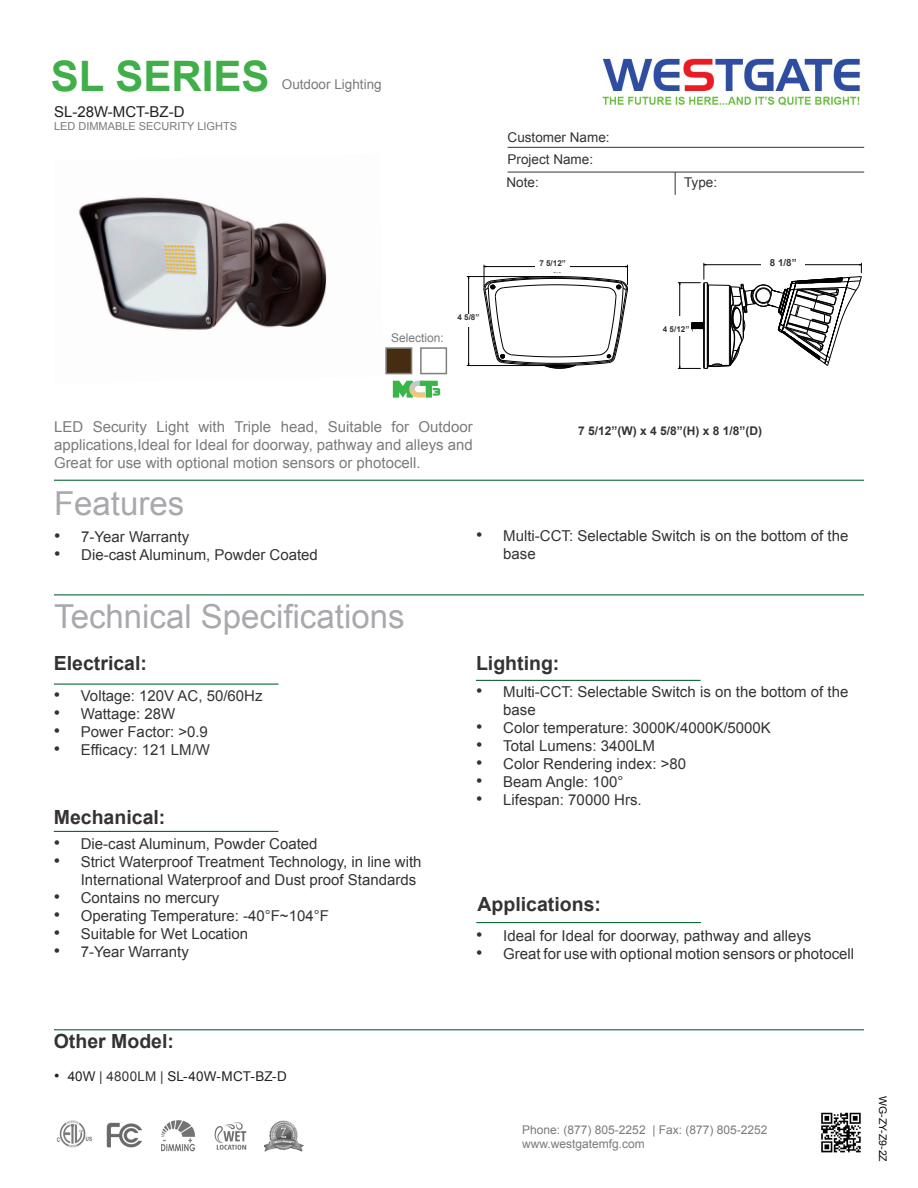
<style>
.page{position:relative;width:918px;height:1188px;background:#fff}
.page>*{position:absolute;margin:0;border:0;box-sizing:border-box;transform-origin:0 0}
.t1{font:700 42px "Arial";color:#40ae49}
.t2{font:33px "Arial";color:#a8a9ad}
.t3{font:700 19.5px "Arial";color:#333}
.t4{font:15px/18px "Arial";color:#333}
.t5{font:15px/18px "Arial";color:#323332}
.t6{font:15px/18px "Arial";color:#7a7b7e;text-align:justify}
.t7{font:15px "Arial";color:#231f20}
.t8{font:13.5px "Arial";color:#333}
.t9{font:13.5px "Arial";letter-spacing:.015em;color:#231f20}
.t10{font:13.5px "Arial";color:#787a7d}
.t11{font:12px "Arial";color:#787a7d}
.t12{font:700 12px "Arial";color:#333}
.t13{font:10.95px "Arial";color:#787a7d}
.t14{font:10.5px "Arial";color:#040503}
.t15{font:700 9.75px "Arial";color:#333}
.t16{font:700 8.1px "Arial";color:#333}
.s1{font-size:18px}
.s2{font-size:18px;color:#333}
.s3{color:#333}
.s4{font-size:15.15px}
.s5{color:#323332}
</style>
<div class="page">
<img style="left:79px;top:197px;width:248px;height:133px">
<hr style="left:54px;top:480px;width:810px;height:1px;background:#0d6736">
<hr style="left:508px;top:147px;width:356px;height:1px;background:#333">
<svg style="left:675px;top:173px;width:1px;height:22px"></svg>
<hr style="left:508px;top:172px;width:356px;height:1px;background:#333">
<hr style="left:54px;top:594px;width:810px;height:1px;background:#0d6736">
<hr style="left:54px;top:1029px;width:810px;height:1px;background:#0d6736">
<hr style="left:54px;top:684px;width:224px;height:1px;background:#0d6736">
<hr style="left:476px;top:680px;width:225px;height:1px;background:#0d6736">
<img style="left:602px;top:58px;width:258px;height:48px">
<hr style="left:476px;top:922px;width:225px;height:1px;background:#0d6736">
<img style="left:821px;top:1112px;width:40px;height:41px">
<img style="left:56px;top:1121px;width:36px;height:26px">
<img style="left:107px;top:1122px;width:35px;height:26px">
<img style="left:264px;top:1120px;width:39px;height:32px">
<img style="left:214px;top:1122px;width:33px;height:28px">
<hr style="left:54px;top:831px;width:224px;height:1px;background:#0d6736">
<img style="left:161px;top:1120px;width:35px;height:32px">
<svg style="left:393px;top:381px;width:47px;height:17px"></svg>
<div style="left:385px;top:347px;width:27px;height:27px;background:#462d11;border:2px solid #7f7f7f"></div>
<div style="left:420px;top:347px;width:27px;height:27px;background:#fff;border:2px solid #7f7f7f"></div>
<svg style="left:466px;top:264px;width:162px;height:105px"></svg>
<svg style="left:677px;top:262px;width:185px;height:107px"></svg>
<div style="left:761px;top:259px;width:44px;height:15px;background:#fff"></div>
<div style="left:662px;top:316px;width:29px;height:20px;background:#fff"></div>
<div style="left:451px;top:314px;width:34px;height:12px;background:#fff"></div>
<div style="left:536px;top:260px;width:34px;height:12px;background:#fff"></div>
<p class="t1" style="left:51px;top:48px;width:220px">SL SERIES</p>
<p class="t7" style="left:54px;top:102px;width:132px">SL-28W-MCT-BZ-D</p>
<p class="t13" style="left:54px;top:119px;width:185px">LED DIMMABLE SECURITY LIGHTS</p>
<p class="t10" style="left:282px;top:75px;width:101px">Outdoor Lighting</p>
<p class="t11" style="left:391px;top:329px;width:54px">Selection:</p>
<p class="t16" style="left:457px;top:312px;width:24px">4 5/8”</p>
<p class="t8" style="left:508px;top:128px;width:104px">Customer Name:</p>
<p class="t8" style="left:508px;top:150px;width:87px">Project Name:</p>
<p class="t8" style="left:507px;top:173px;width:34px">Note:</p>
<p class="t8" style="left:684px;top:173px;width:35px">Type:</p>
<p class="t16" style="left:539px;top:258px;width:28px">7 5/12”</p>
<p class="t16" style="left:663px;top:324px;width:28px">4 5/12”</p>
<p class="t15" style="left:770px;top:256px;width:28px">8 1/8”</p>
<p class="t6" style="left:54px;top:418px;width:420px">LED Security Light with Triple head, Suitable for Outdoor applications,Ideal for Ideal for doorway, pathway and alleys and Great for use with optional motion sensors or photocell.</p>
<p class="t2" style="left:54px;top:482px;width:132px">Features</p>
<p class="t12" style="left:578px;top:423px;width:186px">7 5/12”(W) x 4 5/8”(H) x 8 1/8”(D)</p>
<p class="t4" style="left:54px;top:527px;width:137px"><span class="s1">•</span> 7-Year Warranty</p>
<p class="t4" style="left:54px;top:545px;width:265px"><span class="s1">•</span> Die-cast Aluminum, Powder Coated</p>
<p class="t2" style="left:54px;top:594px;width:352px">Technical Specifications</p>
<p class="t4" style="left:503px;top:527px;width:347px;text-indent:-27px"><span class="s1">•</span> Multi-CCT: Selectable Switch is on the bottom of the base</p>
<p class="t3" style="left:54px;top:651px;width:95px">Electrical:</p>
<p class="t3" style="left:476px;top:650px;width:85px">Lighting:</p>
<p class="t4" style="left:54px;top:687px;width:210px"><span class="s1">•</span> Voltage: 120V AC, 50/60Hz</p>
<p class="t4" style="left:54px;top:705px;width:123px"><span class="s1">•</span> Wattage: 28W</p>
<p class="t4" style="left:54px;top:723px;width:156px"><span class="s1">•</span> Power Factor: &gt;0.9</p>
<p class="t4" style="left:54px;top:741px;width:158px"><span class="s1">•</span> Efficacy: 121 LM/W</p>
<p class="t3" style="left:54px;top:804px;width:113px">Mechanical:</p>
<p class="t4" style="left:54px;top:835px;width:265px"><span class="s1">•</span> Die-cast Aluminum, Powder Coated</p>
<p class="t4" style="left:81px;top:853px;width:342px;text-indent:-27px"><span class="s1">•</span> Strict Waterproof Treatment Technology, in line with<br>International Waterproof and Dust proof Standards</p>
<p class="t4" style="left:54px;top:889px;width:167px"><span class="s1">•</span> Contains no mercury</p>
<p class="t4" style="left:54px;top:907px;width:277px"><span class="s1">•</span> Operating Temperature: -40°F~104°F</p>
<p class="t4" style="left:54px;top:925px;width:196px"><span class="s1">•</span> Suitable for Wet Location</p>
<p class="t4" style="left:54px;top:943px;width:137px"><span class="s1">•</span> 7-Year Warranty</p>
<p class="t5" style="left:503px;top:683px;width:347px;text-indent:-27px"><span class="s2">•</span> <span class="s3">Multi-CCT</span>: Selectable Switch is on the bottom of the base</p>
<p class="t4" style="left:476px;top:719px;width:296px"><span class="s1">•</span> Color temperature: 3000K/4000K/5000K</p>
<p class="t5" style="left:476px;top:737px;width:180px"><span class="s1">•</span> Total Lumens: 3400LM</p>
<p class="t5" style="left:476px;top:755px;width:211px"><span class="s1">•</span> Color Rendering index: &gt;80</p>
<p class="t5" style="left:476px;top:773px;width:149px"><span class="s1">•</span> Beam Angle: 100°</p>
<p class="t4" style="left:476px;top:791px;width:167px"><span class="s1">•</span> Lifespan: 70000 Hrs.</p>
<p class="t3" style="left:478px;top:892px;width:125px">Applications:</p>
<p class="t5" style="left:476px;top:926px;width:337px"><span class="s1">•</span> Ideal for Ideal for doorway, pathway and alleys</p>
<p class="t5" style="left:476px;top:944px;width:379px"><span class="s1">•</span> Great for use with optional motion sensors or photocell</p>
<p class="t3" style="left:54px;top:1029px;width:122px">Other Model:</p>
<p class="t9" style="left:54px;top:1067px;width:234px"><span class="s4">•</span> 40W <span class="s3">|</span> <span class="s5">4800LM</span> <span class="s3">|</span> SL-40W-MCT-BZ-D</p>
<p class="t11" style="left:522px;top:1122px;width:247px">Phone: (877) 805-2252 | Fax: (877) 805-2252</p>
<p class="t11" style="left:522px;top:1136px;width:124px">www.westgatemfg.com</p>
<p class="t14" style="left:890px;top:1096px;width:67px;rotate:90deg">WG-ZY-Z9-2Z</p>
</div>
